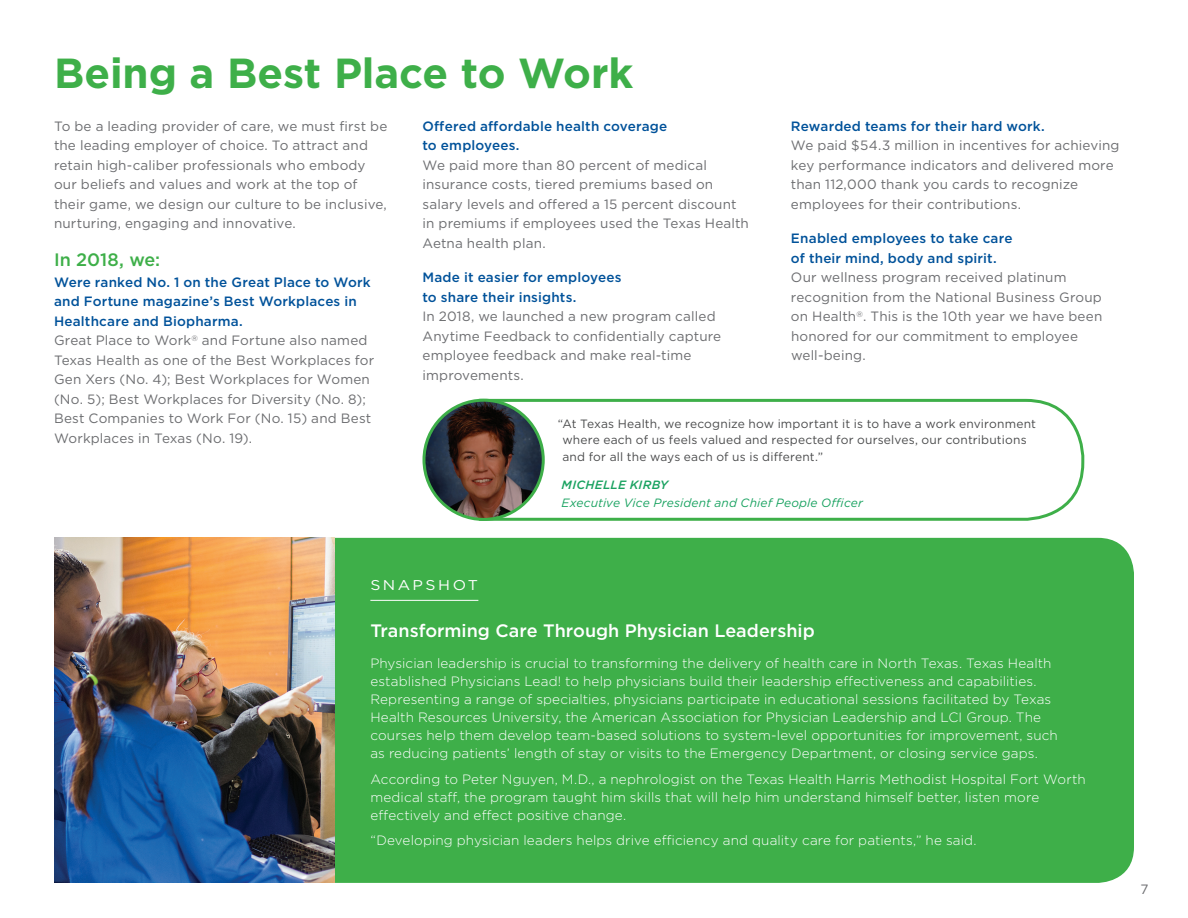
<style>
.page{position:relative;width:1188px;height:918px;background:#fff}
.page>*{position:absolute;margin:0;border:0;box-sizing:border-box;transform-origin:0 0}
.t1{font:700 42px "Gotham";letter-spacing:-.005em;color:#3eaf49}
.t2{font:500 18px "Gotham";color:#fff}
.t3{font:500 18px "Gotham";color:#3eaf49}
.t4{font:14.1px "Gotham";letter-spacing:.155em;color:#fff;scale:1.11 1}
.t5{font:13.5px/19.5px "Gotham";letter-spacing:.01em;color:#6c6d70}
.t6{font:300 13.5px/18px "Gotham";letter-spacing:.01em;color:#fff}
.t7{font:500 13.5px/19.5px "Gotham";letter-spacing:.01em;color:#01529a}
.t8{font:12px/16.5px "Gotham";letter-spacing:.015em;color:#4b4c4d}
.t9{font:italic 12px "Gotham";letter-spacing:.015em;color:#19a260}
.t10{font:italic 500 12px "Gotham";letter-spacing:.025em;color:#19a260}
.s1{font-weight:500;color:#01529a}
</style>
<div class="page">
<div style="left:54px;top:538px;width:1080px;height:345px;background:#3eaf49;border-radius:36px"></div>
<img style="left:54px;top:538px;width:281px;height:345px">
<svg style="left:478px;top:398px;width:607px;height:123px"></svg>
<img style="left:424px;top:400px;width:119px;height:119px;border-radius:60px">
<div style="left:422px;top:399px;width:123px;height:122px;border:3px solid #3eaf49;border-radius:50%"></div>
<hr style="left:370px;top:600px;width:108px;height:1px;background:#fff">
<h1 class="t1" style="left:54px;top:45px;width:581px">Being a Best Place to Work</h1>
<p class="t7" style="left:423px;top:116px;width:246px">Offered affordable health coverage to employees.</p>
<p class="t5" style="left:423px;top:155px;width:328px">We paid more than 80 percent of medical insurance costs, tiered premiums based on salary levels and offered a 15 percent discount in premiums if employees used the Texas Health Aetna health plan.</p>
<p class="t7" style="left:423px;top:268px;width:201px">Made it easier for employees to share their insights.</p>
<p class="t5" style="left:423px;top:306px;width:300px">In 2018, we launched a new program called Anytime Feedback to confidentially capture employee feedback and make real-time improvements.</p>
<p class="t7" style="left:791px;top:116px;width:255px">Rewarded teams for their hard work.</p>
<p class="t5" style="left:791px;top:135px;width:330px">We paid $54.3 million in incentives for achieving key performance indicators and delivered more than 112,000 thank you cards to recognize employees for their contributions.</p>
<p class="t7" style="left:791px;top:228px;width:223px">Enabled employees to take care of their mind, body and spirit.</p>
<p class="t5" style="left:791px;top:267px;width:313px">Our wellness program received platinum recognition from the National Business Group on Health<sup>®</sup>. This is the 10th year we have been honored for our commitment to employee well-being.</p>
<p class="t5" style="left:54px;top:116px;width:335px">To be a leading provider of care, we must first be the leading employer of choice. To attract and retain high-caliber professionals who embody our beliefs and values and work at the top of their game, we design our culture to be inclusive, nurturing, engaging and innovative.</p>
<h2 class="t3" style="left:54px;top:248px;width:108px">In 2018, we:</h2>
<p class="t5" style="left:54px;top:272px;width:322px"><span class="s1">Were ranked No. 1 on the Great Place to Work and Fortune magazine’s Best Workplaces in Healthcare and Biopharma.<br></span>Great Place to Work<sup>®</sup> and Fortune also named Texas Health as one of the Best Workplaces for Gen Xers (No. 4); Best Workplaces for Women (No. 5); Best Workplaces for Diversity (No. 8); Best Companies to Work For (No. 15) and Best Workplaces in Texas (No. 19).</p>
<p class="t8" style="left:562px;top:415px;width:475px;text-indent:-5px">“At Texas Health, we recognize how important it is to have a work environment where each of us feels valued and respected for ourselves, our contributions and for all the ways each of us is different.”</p>
<p class="t10" style="left:562px;top:477px;width:108px">MICHELLE KIRBY</p>
<p class="t9" style="left:562px;top:495px;width:303px">Executive Vice President and Chief People Officer</p>
<p class="t4" style="left:370px;top:576px;width:98px">SNAPSHOT</p>
<h2 class="t2" style="left:370px;top:619px;width:446px">Transforming Care Through Physician Leadership</h2>
<p class="t6" style="left:370px;top:654px;width:689px">Physician leadership is crucial to transforming the delivery of health care in North Texas. Texas Health established Physicians Lead! to help physicians build their leadership effectiveness and capabilities.<br>Representing a range of specialties, physicians participate in educational sessions facilitated by Texas Health Resources University, the American Association for Physician Leadership and LCI Group. The courses help them develop team-based solutions to system-level opportunities for improvement, such as reducing patients’ length of stay or visits to the Emergency Department, or closing service gaps.</p>
<p class="t6" style="left:370px;top:770px;width:717px">According to Peter Nguyen, M.D., a nephrologist on the Texas Health Harris Methodist Hospital Fort Worth medical staff, the program taught him skills that will help him understand himself better, listen more effectively and effect positive change.</p>
<p class="t6" style="left:370px;top:831px;width:608px">“Developing physician leaders helps drive efficiency and quality care for patients,” he said.</p>
<p class="t5" style="left:1140px;top:879px;width:10px">7</p>
</div>
